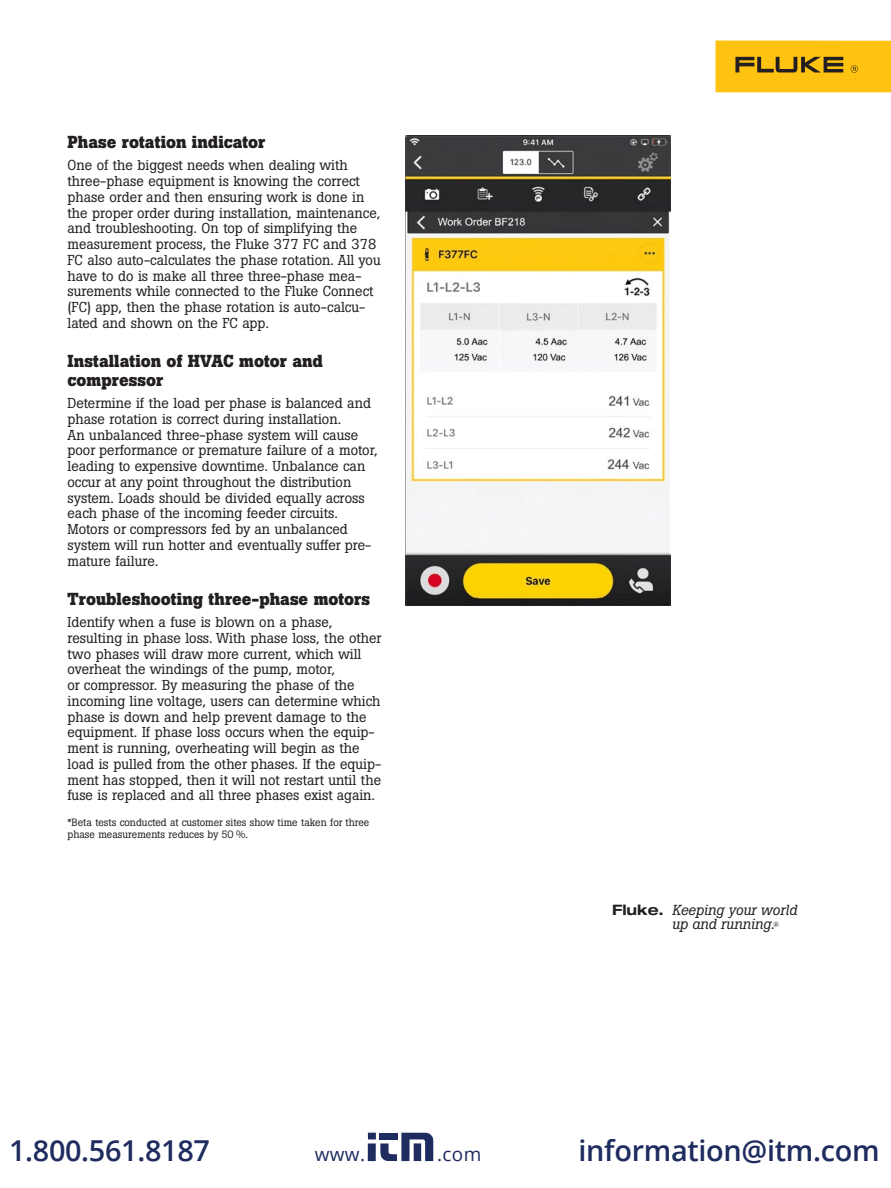
<style>
.page{position:relative;width:891px;height:1188px;background:#fff}
.page>*{position:absolute;margin:0;border:0;box-sizing:border-box;transform-origin:0 0}
.t1{font:600 28.8px "Open Sans";letter-spacing:-.01em;color:#1e2c5f}
.t2{font:18.9px "Open Sans";letter-spacing:.02em;color:#1e2c5f}
.Subhead_1{font:700 17.25px/18.8px "Boton Pro";color:#231f20}
.t3{font:italic 14.4px/14.4px "Boton Pro";color:#231f20}
.Body_copy{font:14.25px/15.8px "Boton Pro";color:#231f20}
.Body_copy-2{font:10.5px/12px "Boton Pro";color:#231f20}
.s1{font-family:"Helvetica Neue LT Std";font-weight:700;font-style:normal;font-stretch:expanded}
</style>
<div class="page">
<img style="left:405px;top:135px;width:265px;height:471px">
<div style="left:716px;top:40px;width:175px;height:52px;background:#fec210"></div>
<svg style="left:735px;top:57px;width:108px;height:15px"></svg>
<svg style="left:851px;top:65px;width:7px;height:8px"></svg>
<div style="left:368px;top:1133px;width:8px;height:6px;background:#1e2c5f"></div>
<div style="left:379px;top:1133px;width:19px;height:6px;background:#1e2c5f"></div>
<div style="left:368px;top:1143px;width:8px;height:18px;background:#1e2c5f"></div>
<svg style="left:380px;top:1133px;width:53px;height:28px"></svg>
<p class="Subhead_1" style="left:68px;top:133px;width:200px">Phase rotation indicator</p>
<p class="Body_copy" style="left:68px;top:158px;width:315px">One of the biggest needs when dealing with three-phase equipment is knowing the correct phase order and then ensuring work is done in the proper order during installation, maintenance, and troubleshooting. On top of simplifying the measurement process, the Fluke 377 FC and 378<br>FC also auto-calculates the phase rotation. All you have to do is make all three three-phase mea&shy;surements while connected to the Fluke Connect (FC) app, then the phase rotation is auto-calcu&shy;lated and shown on the FC app.</p>
<p class="Subhead_1" style="left:68px;top:352px;width:257px">Installation of HVAC motor and compressor</p>
<p class="Body_copy" style="left:68px;top:395px;width:312px">Determine if the load per phase is balanced and phase rotation is correct during installation.<br>An unbalanced three-phase system will cause poor performance or premature failure of a motor, leading to expensive downtime. Unbalance can occur at any point throughout the distribution system. Loads should be divided equally across each phase of the incoming feeder circuits.<br>Motors or compressors fed by an unbalanced system will run hotter and eventually suffer pre&shy;mature failure.</p>
<p class="Subhead_1" style="left:68px;top:589px;width:304px">Troubleshooting three-phase motors</p>
<p class="Body_copy" style="left:68px;top:614px;width:316px">Identify when a fuse is blown on a phase, resulting in phase loss. With phase loss, the other two phases will draw more current, which will overheat the windings of the pump, motor,<br>or compressor. By measuring the phase of the incoming line voltage, users can determine which phase is down and help prevent damage to the equipment. If phase loss occurs when the equip&shy;ment is running, overheating will begin as the load is pulled from the other phases. If the equip&shy;ment has stopped, then it will not restart until the fuse is replaced and all three phases exist again.</p>
<p class="Body_copy-2" style="left:68px;top:816px;width:303px">*Beta tests conducted at customer sites show time taken for three phase measurements reduces by 50 %.</p>
<h1 class="t1" style="left:9px;top:1130px;width:202px">1.800.561.8187</h1>
<h2 class="t2" style="left:315px;top:1141px;width:52px">www.</h2>
<h2 class="t2" style="left:437px;top:1141px;width:46px">.com</h2>
<p class="t3" style="left:672px;top:903px;width:127px;text-indent:-60px"><span class="s1">Fluke.</span> Keeping your world up and running.<sup>®</sup></p>
<h1 class="t1" style="left:579px;top:1130px;width:303px">information@itm.com</h1>
</div>
